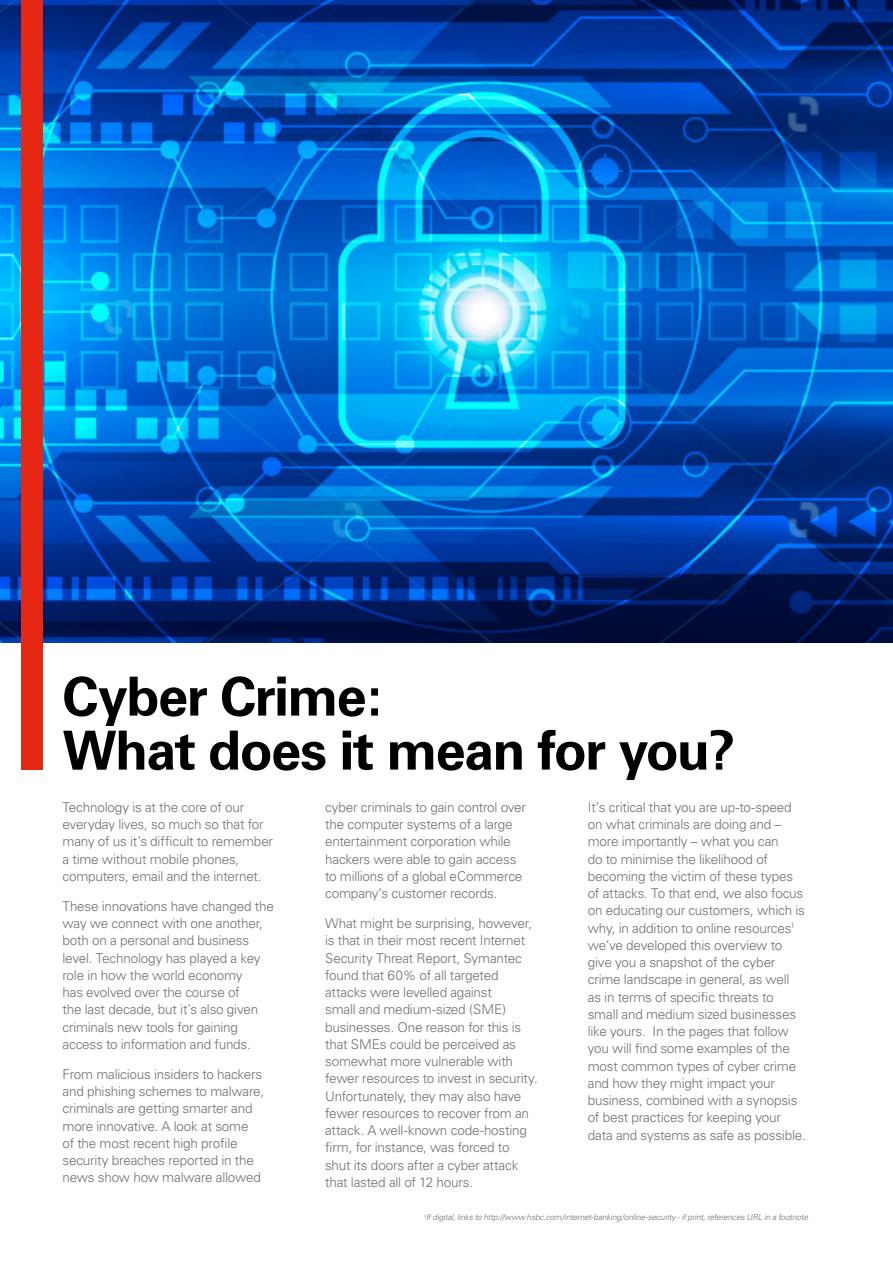
<style>
.page{position:relative;width:893px;height:1263px;background:#fff}
.page>*{position:absolute;margin:0;border:0;box-sizing:border-box;transform-origin:0 0}
.Section_Title{font:700 54px/54px "Univers";letter-spacing:-.03em;color:#000}
.Body_copy{font:300 13.5px/17.2px "Univers";letter-spacing:-.015em;color:#706f6f}
.Footnote{font:italic 300 8.25px "Univers";letter-spacing:-.015em;color:#706f6f}
</style>
<div class="page">
<img style="left:0;top:0;width:893px;height:642px">
<div style="left:21px;top:0;width:22px;height:770px;background:#e52713"></div>
<p class="Section_Title" style="left:62px;top:670px;width:674px">Cyber Crime:<br>What does it mean for you?</p>
<p class="Body_copy" style="left:63px;top:798px;width:212px">Technology is at the core of our everyday lives, so much so that for many of us it’s difficult to remember a time without mobile phones, computers, email and the internet.</p>
<p class="Body_copy" style="left:63px;top:897px;width:213px">These innovations have changed the way we connect with one another, both on a personal and business level. Technology has played a key role in how the world economy<br>has evolved over the course of<br>the last decade, but it’s also given criminals new tools for gaining access to information and funds.</p>
<p class="Body_copy" style="left:63px;top:1065px;width:203px">From malicious insiders to hackers and phishing schemes to malware, criminals are getting smarter and more innovative. A look at some<br>of the most recent high profile security breaches reported in the news show how malware allowed</p>
<p class="Body_copy" style="left:325px;top:798px;width:202px">cyber criminals to gain control over the computer systems of a large entertainment corporation while hackers were able to gain access to millions of a global eCommerce company’s customer records.</p>
<p class="Body_copy" style="left:325px;top:915px;width:214px">What might be surprising, however, is that in their most recent Internet Security Threat Report, Symantec found that 60% of all targeted attacks were levelled against<br>small and medium-sized (SME) businesses. One reason for this is that SMEs could be perceived as somewhat more vulnerable with fewer resources to invest in security.<br>Unfortunately, they may also have fewer resources to recover from an attack. A well-known code-hosting firm, for instance, was forced to shut its doors after a cyber attack that lasted all of 12 hours.</p>
<p class="Body_copy" style="left:588px;top:798px;width:220px">It’s critical that you are up-to-speed on what criminals are doing and – more importantly – what you can<br>do to minimise the likelihood of becoming the victim of these types of attacks. To that end, we also focus on educating our customers, which is why, in addition to online resources<sup>1 </sup>we’ve developed this overview to give you a snapshot of the cyber crime landscape in general, as well as in terms of specific threats to small and medium sized businesses like yours. In the pages that follow you will find some examples of the most common types of cyber crime and how they might impact your business, combined with a synopsis of best practices for keeping your data and systems as safe as possible.</p>
<p class="Footnote" style="left:423px;top:1212px;width:386px"><sup>1</sup>If digital, links to http://www.hsbc.com/internet-banking/online-security - if print, references URL in a footnote</p>
</div>
